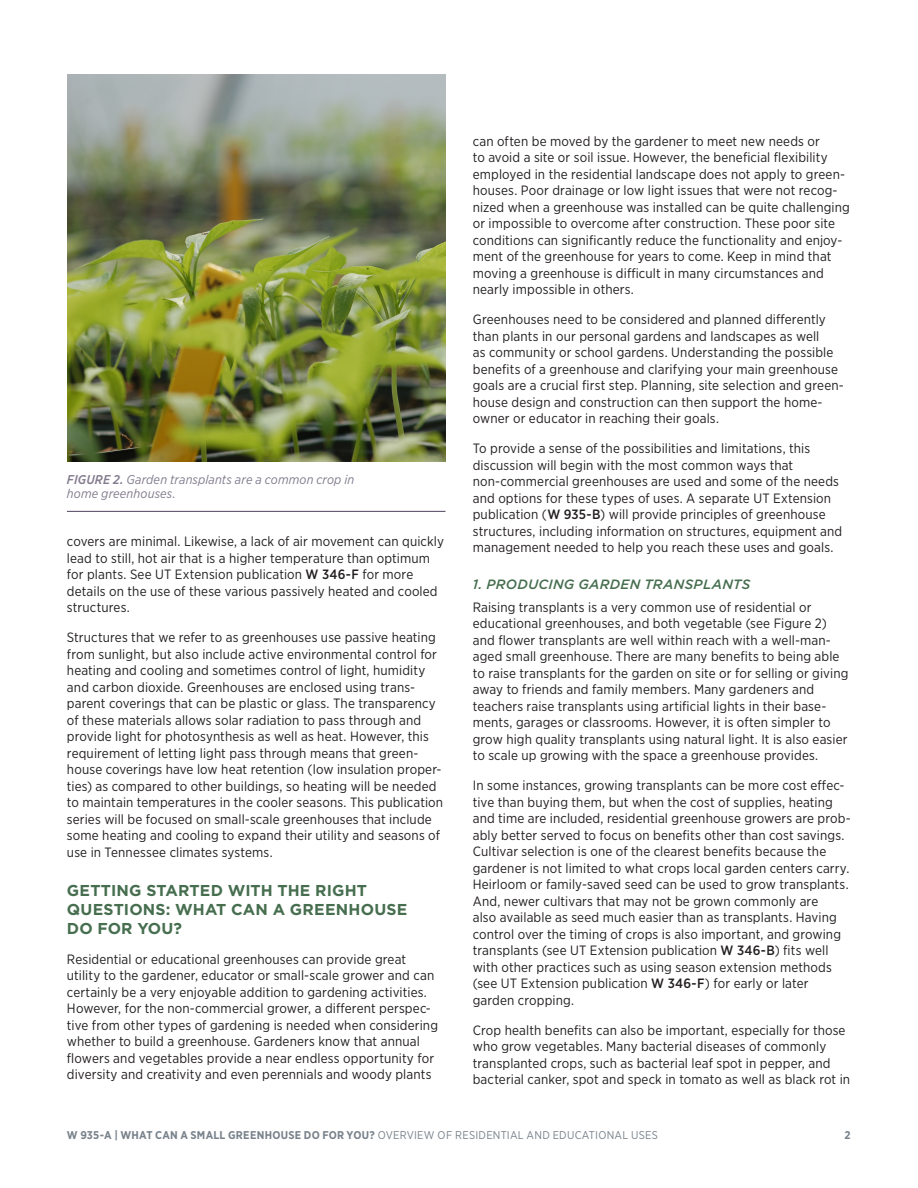
<style>
.page{position:relative;width:918px;height:1188px;background:#fff}
.page>*{position:absolute;margin:0;border:0;box-sizing:border-box;transform-origin:0 0}
.Subheads{font:700 15.75px/18.9px "Gotham";letter-spacing:.01em;color:#466e4f}
.Body_Text{font:13.5px/16.5px "Gotham Narrow";letter-spacing:.01em;color:#231f20}
.t1{font:italic 500 13.5px "Gotham";letter-spacing:.02em;color:#466e4f}
.Photo_Captions{font:italic 12.75px/13.5px "Gotham Narrow";letter-spacing:.015em;color:#827b8d}
.t2{font:700 11.25px "Gotham Narrow";letter-spacing:.02em;color:#79828b}
.s1{font-weight:500}
.s2{font-family:"Gotham Narrow Book 2";font-weight:400}
</style>
<div class="page">
<img style="left:67px;top:74px;width:379px;height:388px">
<hr style="left:67px;top:511px;width:379px;height:1px;background:#4d435c">
<p class="Photo_Captions" style="left:67px;top:473px;width:289px"><span class="s1">FIGURE 2.</span> Garden transplants are a common crop in home greenhouses.</p>
<p class="Body_Text" style="left:67px;top:533px;width:379px">covers are minimal. Likewise, a lack of air movement can quickly lead to still, hot air that is a higher temperature than optimum for plants. See UT Extension publication <span class="s1">W 346-F</span> for more details on the use of these various passively heated and cooled structures.</p>
<p class="Body_Text" style="left:67px;top:629px;width:378px">Structures that we refer to as greenhouses use passive heating from sunlight, but also include active environmental control for heating and cooling and sometimes control of light, humidity and carbon dioxide. Greenhouses are enclosed using trans&shy;parent coverings that can be plastic or glass. The transparency of these materials allows solar radiation to pass through and provide light for photosynthesis as well as heat. However, this requirement of letting light pass through means that green&shy;house coverings have low heat retention (low insulation proper&shy;ties) as compared to other buildings, so heating will be needed to maintain temperatures in the cooler seasons. This publication series will be focused on small-scale greenhouses that include some heating and cooling to expand their utility and seasons of use in Tennessee climates systems.</p>
<p class="Subheads" style="left:67px;top:881px;width:342px">GETTING STARTED WITH THE RIGHT<br>QUESTIONS: WHAT CAN A GREENHOUSE<br>DO FOR YOU?</p>
<p class="Body_Text" style="left:67px;top:951px;width:373px">Residential or educational greenhouses can provide great utility to the gardener, educator or small-scale grower and can certainly be a very enjoyable addition to gardening activities.<br>However, for the non-commercial grower, a different perspec&shy;tive from other types of gardening is needed when considering whether to build a greenhouse. Gardeners know that annual flowers and vegetables provide a near endless opportunity for diversity and creativity and even perennials and woody plants</p>
<p class="Body_Text" style="left:473px;top:133px;width:379px">can often be moved by the gardener to meet new needs or<br>to avoid a site or soil issue. However, the beneficial flexibility employed in the residential landscape does not apply to green&shy;houses. Poor drainage or low light issues that were not recog&shy;nized when a greenhouse was installed can be quite challenging or impossible to overcome after construction. These poor site conditions can significantly reduce the functionality and enjoy&shy;ment of the greenhouse for years to come. Keep in mind that moving a greenhouse is difficult in many circumstances and nearly impossible in others.</p>
<p class="Body_Text" style="left:473px;top:311px;width:373px">Greenhouses need to be considered and planned differently than plants in our personal gardens and landscapes as well<br>as community or school gardens. Understanding the possible benefits of a greenhouse and clarifying your main greenhouse goals are a crucial first step. Planning, site selection and green&shy;house design and construction can then support the home&shy;owner or educator in reaching their goals.</p>
<p class="Body_Text" style="left:473px;top:440px;width:371px">To provide a sense of the possibilities and limitations, this discussion will begin with the most common ways that non-commercial greenhouses are used and some of the needs and options for these types of uses. A separate UT Extension publication (<span class="s1">W 935-B</span>) will provide principles of greenhouse structures, including information on structures, equipment and management needed to help you reach these uses and goals.</p>
<h2 class="t1" style="left:473px;top:575px;width:279px">1. PRODUCING GARDEN TRANSPLANTS</h2>
<p class="Body_Text" style="left:473px;top:599px;width:377px">Raising transplants is a very common use of residential or educational greenhouses, and both vegetable (see Figure 2) and flower transplants are well within reach with a well-man&shy;aged small greenhouse. There are many benefits to being able to raise transplants for the garden on site or for selling or giving away to friends and family members. Many gardeners and teachers raise transplants using artificial lights in their base&shy;ments, garages or classrooms. However, it is often simpler to grow high quality transplants using natural light. It is also easier to scale up growing with the space a greenhouse provides.</p>
<p class="Body_Text" style="left:473px;top:777px;width:379px">In some instances, growing transplants can be more cost effec&shy;tive than buying them, but when the cost of supplies, heating and time are included, residential greenhouse growers are prob&shy;ably better served to focus on benefits other than cost savings.<br>Cultivar selection is one of the clearest benefits because the gardener is not limited to what crops local garden centers carry.<br>Heirloom or family-saved seed can be used to grow transplants.<br>And, newer cultivars that may not be grown commonly are<br>also available as seed much easier than as transplants. Having control over the timing of crops is also important, and growing transplants (see UT Extension publication <span class="s1">W 346-B</span>) fits well with other practices such as using season extension methods (see UT Extension publication <span class="s1">W 346-F</span>) for early or later garden cropping.</p>
<p class="Body_Text" style="left:473px;top:1022px;width:379px">Crop health benefits can also be important, especially for those who grow vegetables. Many bacterial diseases of commonly transplanted crops, such as bacterial leaf spot in pepper, and bacterial canker, spot and speck in tomato as well as black rot in</p>
<p class="t2" style="left:67px;top:1127px;width:593px">W 935-A | WHAT CAN A SMALL GREENHOUSE DO FOR YOU? <span class="s2">OVERVIEW OF RESIDENTIAL AND EDUCATIONAL USES</span></p>
<p class="t2" style="left:844px;top:1127px;width:8px">2</p>
</div>
